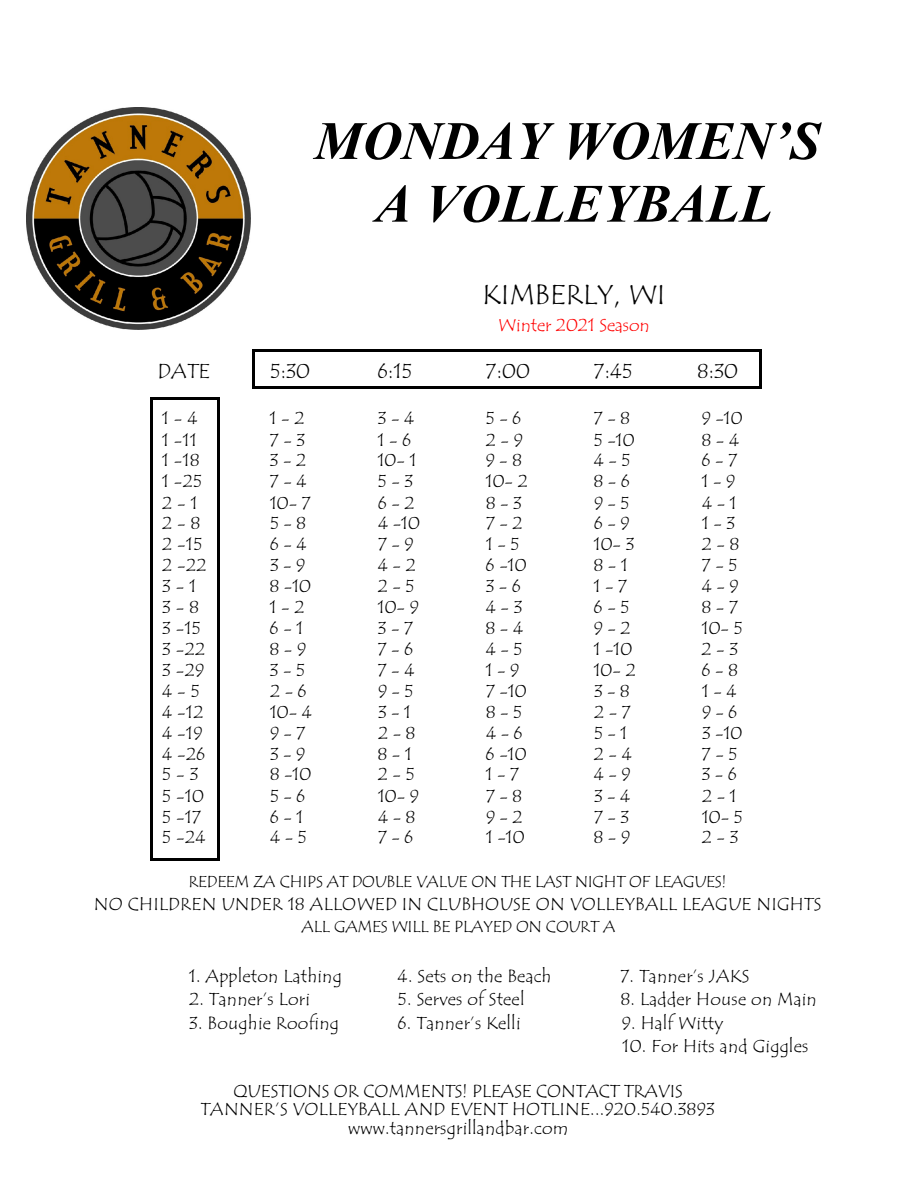
<style>
.page{position:relative;width:918px;height:1188px;background:#fff}
.page>*{position:absolute;margin:0;border:0;box-sizing:border-box;transform-origin:0 0}
.t1{font:italic 700 54px/62.7px "Times New Roman";color:#000;text-align:center}
.t2{font:28.5px "Tempus Sans ITC";color:#000}
.t3{font:21px "Tempus Sans ITC";color:#000}
.t4{font:18px/18.6px "Tempus Sans ITC";letter-spacing:.01em;color:#000;text-align:center}
.t5{font:italic 18px "Tempus Sans ITC";letter-spacing:.015em;color:#000}
.t6{font:18px "Tempus Sans ITC";color:#f00}
.t7{font:16.5px "Tempus Sans ITC";letter-spacing:-.01em;color:#000}
</style>
<div class="page">
<hr style="left:150px;top:397px;width:3px;height:464px;background:#000">
<hr style="left:217px;top:397px;width:2px;height:464px;background:#000">
<hr style="left:150px;top:397px;width:69px;height:2px;background:#000">
<hr style="left:150px;top:858px;width:69px;height:3px;background:#000">
<hr style="left:252px;top:349px;width:3px;height:40px;background:#000">
<hr style="left:760px;top:349px;width:2px;height:40px;background:#000">
<hr style="left:252px;top:349px;width:510px;height:3px;background:#000">
<hr style="left:252px;top:386px;width:510px;height:3px;background:#000">
<img style="left:27px;top:108px;width:224px;height:221px">
<h1 class="t1" style="left:315px;top:115px;width:507px">MONDAY WOMEN’S<br>A VOLLEYBALL</h1>
<h2 class="t2" style="left:482px;top:278px;width:185px">KIMBERLY, WI</h2>
<p class="t6" style="left:498px;top:315px;width:153px">Winter 2021 Season</p>
<p class="t3" style="left:158px;top:359px;width:54px">DATE</p>
<p class="t3" style="left:270px;top:359px;width:42px">5:30</p>
<p class="t3" style="left:378px;top:359px;width:36px">6:15</p>
<p class="t3" style="left:486px;top:359px;width:46px">7:00</p>
<p class="t3" style="left:594px;top:359px;width:40px">7:45</p>
<p class="t3" style="left:698px;top:359px;width:42px">8:30</p>
<p class="t4" style="left:162px;top:409px;width:37px">1-4</p>
<p class="t4" style="left:270px;top:409px;width:36px">1 - 2</p>
<p class="t4" style="left:378px;top:409px;width:38px">3- 4</p>
<p class="t4" style="left:486px;top:409px;width:37px">5 - 6</p>
<p class="t4" style="left:594px;top:409px;width:38px">7- 8</p>
<p class="t4" style="left:702px;top:409px;width:42px">9 -10</p>
<p class="t4" style="left:162px;top:431px;width:36px">1 -11</p>
<p class="t4" style="left:270px;top:431px;width:37px">7- 3</p>
<p class="t4" style="left:378px;top:431px;width:35px">1 - 6</p>
<p class="t4" style="left:486px;top:431px;width:38px">2 - 9</p>
<p class="t4" style="left:594px;top:431px;width:42px">5 -10</p>
<p class="t4" style="left:702px;top:431px;width:39px">8 - 4</p>
<p class="t4" style="left:162px;top:452px;width:39px">1 -18</p>
<p class="t4" style="left:270px;top:452px;width:38px">3- 2</p>
<p class="t4" style="left:378px;top:452px;width:40px">10- 1</p>
<p class="t4" style="left:486px;top:452px;width:38px">9- 8</p>
<p class="t4" style="left:594px;top:452px;width:38px">4- 5</p>
<p class="t4" style="left:702px;top:452px;width:37px">6 - 7</p>
<p class="t4" style="left:162px;top:472px;width:42px">1 -25</p>
<p class="t4" style="left:270px;top:472px;width:38px">7- 4</p>
<p class="t4" style="left:378px;top:472px;width:37px">5 - 3</p>
<p class="t4" style="left:486px;top:472px;width:44px">10- 2</p>
<p class="t4" style="left:594px;top:472px;width:38px">8 - 6</p>
<p class="t4" style="left:702px;top:472px;width:35px">1 - 9</p>
<p class="t4" style="left:162px;top:494px;width:37px">2-1</p>
<p class="t4" style="left:270px;top:494px;width:43px">10- 7</p>
<p class="t4" style="left:378px;top:494px;width:38px">6 - 2</p>
<p class="t4" style="left:486px;top:494px;width:37px">8 - 3</p>
<p class="t4" style="left:594px;top:494px;width:37px">9- 5</p>
<p class="t4" style="left:702px;top:494px;width:36px">4- 1</p>
<p class="t4" style="left:162px;top:515px;width:40px">2-8</p>
<p class="t4" style="left:270px;top:515px;width:38px">5 - 8</p>
<p class="t4" style="left:378px;top:515px;width:43px">4 -10</p>
<p class="t4" style="left:486px;top:515px;width:38px">7- 2</p>
<p class="t4" style="left:594px;top:515px;width:37px">6 - 9</p>
<p class="t4" style="left:702px;top:515px;width:35px">1 - 3</p>
<p class="t4" style="left:162px;top:535px;width:42px">2 -15</p>
<p class="t4" style="left:270px;top:535px;width:38px">6 - 4</p>
<p class="t4" style="left:378px;top:535px;width:37px">7- 9</p>
<p class="t4" style="left:486px;top:535px;width:35px">1 - 5</p>
<p class="t4" style="left:594px;top:535px;width:42px">10- 3</p>
<p class="t4" style="left:702px;top:535px;width:39px">2 - 8</p>
<p class="t4" style="left:162px;top:556px;width:46px">2 -22</p>
<p class="t4" style="left:270px;top:556px;width:37px">3- 9</p>
<p class="t4" style="left:378px;top:556px;width:39px">4- 2</p>
<p class="t4" style="left:486px;top:556px;width:42px">6 -10</p>
<p class="t4" style="left:594px;top:556px;width:35px">8 - 1</p>
<p class="t4" style="left:702px;top:556px;width:37px">7- 5</p>
<p class="t4" style="left:162px;top:578px;width:36px">3-1</p>
<p class="t4" style="left:270px;top:578px;width:43px">8 -10</p>
<p class="t4" style="left:378px;top:578px;width:38px">2 - 5</p>
<p class="t4" style="left:486px;top:578px;width:37px">3- 6</p>
<p class="t4" style="left:594px;top:578px;width:35px">1 - 7</p>
<p class="t4" style="left:702px;top:578px;width:38px">4- 9</p>
<p class="t4" style="left:162px;top:598px;width:39px">3-8</p>
<p class="t4" style="left:270px;top:598px;width:36px">1 - 2</p>
<p class="t4" style="left:378px;top:598px;width:43px">10- 9</p>
<p class="t4" style="left:486px;top:598px;width:38px">4- 3</p>
<p class="t4" style="left:594px;top:598px;width:37px">6 - 5</p>
<p class="t4" style="left:702px;top:598px;width:38px">8 - 7</p>
<p class="t4" style="left:162px;top:619px;width:40px">3 -15</p>
<p class="t4" style="left:270px;top:619px;width:35px">6 - 1</p>
<p class="t4" style="left:378px;top:619px;width:37px">3- 7</p>
<p class="t4" style="left:486px;top:619px;width:39px">8 - 4</p>
<p class="t4" style="left:594px;top:619px;width:38px">9- 2</p>
<p class="t4" style="left:702px;top:619px;width:42px">10- 5</p>
<p class="t4" style="left:162px;top:641px;width:45px">3 -22</p>
<p class="t4" style="left:270px;top:641px;width:38px">8 - 9</p>
<p class="t4" style="left:378px;top:641px;width:37px">7- 6</p>
<p class="t4" style="left:486px;top:641px;width:38px">4- 5</p>
<p class="t4" style="left:594px;top:641px;width:40px">1 -10</p>
<p class="t4" style="left:702px;top:641px;width:38px">2 - 3</p>
<p class="t4" style="left:162px;top:661px;width:44px">3 -29</p>
<p class="t4" style="left:270px;top:661px;width:37px">3- 5</p>
<p class="t4" style="left:378px;top:661px;width:38px">7- 4</p>
<p class="t4" style="left:486px;top:661px;width:35px">1 - 9</p>
<p class="t4" style="left:594px;top:661px;width:44px">10- 2</p>
<p class="t4" style="left:702px;top:661px;width:38px">6 - 8</p>
<p class="t4" style="left:162px;top:682px;width:39px">4-5</p>
<p class="t4" style="left:270px;top:682px;width:38px">2 - 6</p>
<p class="t4" style="left:378px;top:682px;width:37px">9- 5</p>
<p class="t4" style="left:486px;top:682px;width:42px">7 -10</p>
<p class="t4" style="left:594px;top:682px;width:37px">3- 8</p>
<p class="t4" style="left:702px;top:682px;width:36px">1 - 4</p>
<p class="t4" style="left:162px;top:704px;width:43px">4 -12</p>
<p class="t4" style="left:270px;top:704px;width:44px">10- 4</p>
<p class="t4" style="left:378px;top:704px;width:35px">3- 1</p>
<p class="t4" style="left:486px;top:704px;width:38px">8 - 5</p>
<p class="t4" style="left:594px;top:704px;width:38px">2 - 7</p>
<p class="t4" style="left:702px;top:704px;width:37px">9- 6</p>
<p class="t4" style="left:162px;top:724px;width:42px">4 -19</p>
<p class="t4" style="left:270px;top:724px;width:37px">9- 7</p>
<p class="t4" style="left:378px;top:724px;width:39px">2 - 8</p>
<p class="t4" style="left:486px;top:724px;width:38px">4- 6</p>
<p class="t4" style="left:594px;top:724px;width:35px">5 - 1</p>
<p class="t4" style="left:702px;top:724px;width:42px">3 -10</p>
<p class="t4" style="left:162px;top:745px;width:45px">4 -26</p>
<p class="t4" style="left:270px;top:745px;width:37px">3- 9</p>
<p class="t4" style="left:378px;top:745px;width:35px">8 - 1</p>
<p class="t4" style="left:486px;top:745px;width:42px">6 -10</p>
<p class="t4" style="left:594px;top:745px;width:40px">2 - 4</p>
<p class="t4" style="left:702px;top:745px;width:37px">7- 5</p>
<p class="t4" style="left:162px;top:766px;width:38px">5-3</p>
<p class="t4" style="left:270px;top:766px;width:43px">8 -10</p>
<p class="t4" style="left:378px;top:766px;width:38px">2 - 5</p>
<p class="t4" style="left:486px;top:766px;width:35px">1 - 7</p>
<p class="t4" style="left:594px;top:766px;width:38px">4- 9</p>
<p class="t4" style="left:702px;top:766px;width:37px">3- 6</p>
<p class="t4" style="left:162px;top:787px;width:44px">5 -10</p>
<p class="t4" style="left:270px;top:787px;width:37px">5 - 6</p>
<p class="t4" style="left:378px;top:787px;width:43px">10- 9</p>
<p class="t4" style="left:486px;top:787px;width:38px">7- 8</p>
<p class="t4" style="left:594px;top:787px;width:38px">3- 4</p>
<p class="t4" style="left:702px;top:787px;width:36px">2 - 1</p>
<p class="t4" style="left:162px;top:808px;width:41px">5 -17</p>
<p class="t4" style="left:270px;top:808px;width:35px">6 - 1</p>
<p class="t4" style="left:378px;top:808px;width:39px">4- 8</p>
<p class="t4" style="left:486px;top:808px;width:38px">9- 2</p>
<p class="t4" style="left:594px;top:808px;width:37px">7- 3</p>
<p class="t4" style="left:702px;top:808px;width:42px">10- 5</p>
<p class="t4" style="left:162px;top:829px;width:45px">5 -24</p>
<p class="t4" style="left:270px;top:829px;width:38px">4- 5</p>
<p class="t4" style="left:378px;top:829px;width:37px">7- 6</p>
<p class="t4" style="left:486px;top:829px;width:40px">1 -10</p>
<p class="t4" style="left:594px;top:829px;width:38px">8 - 9</p>
<p class="t4" style="left:702px;top:829px;width:38px">2 - 3</p>
<p class="t7" style="left:188px;top:872px;width:540px">REDEEM ZA CHIPS AT DOUBLE VALUE ON THE LAST NIGHT OF LEAGUES!</p>
<p class="t5" style="left:94px;top:894px;width:729px">NO CHILDREN UNDER 18 ALLOWED IN CLUBHOUSE ON VOLLEYBALL LEAGUE NIGHTS</p>
<p class="t7" style="left:302px;top:917px;width:315px">ALL GAMES WILL BE PLAYED ON COURT A</p>
<p class="t4" style="left:189px;top:967px;width:154px">1. Appleton Lathing</p>
<p class="t4" style="left:398px;top:967px;width:155px">4. Sets on the Beach</p>
<p class="t4" style="left:620px;top:967px;width:130px">7. Tanner’s JAKS</p>
<p class="t4" style="left:189px;top:991px;width:123px">2. Tanner’s Lori</p>
<p class="t4" style="left:398px;top:991px;width:128px">5. Serves of Steel</p>
<p class="t4" style="left:621px;top:991px;width:198px">8. Ladder House on Main</p>
<p class="t4" style="left:189px;top:1014px;width:151px">3. Boughie Roofing</p>
<p class="t4" style="left:398px;top:1014px;width:124px">6. Tanner’s Kelli</p>
<p class="t4" style="left:622px;top:1014px;width:103px">9. Half Witty</p>
<p class="t4" style="left:623px;top:1038px;width:187px">10. For Hits and Giggles</p>
<p class="t4" style="left:200px;top:1082px;width:516px">QUESTIONS OR COMMENTS! PLEASE CONTACT TRAVIS<br>TANNER’S VOLLEYBALL AND EVENT HOTLINE...920.540.3893 www.tannersgrillandbar.com</p>
</div>
